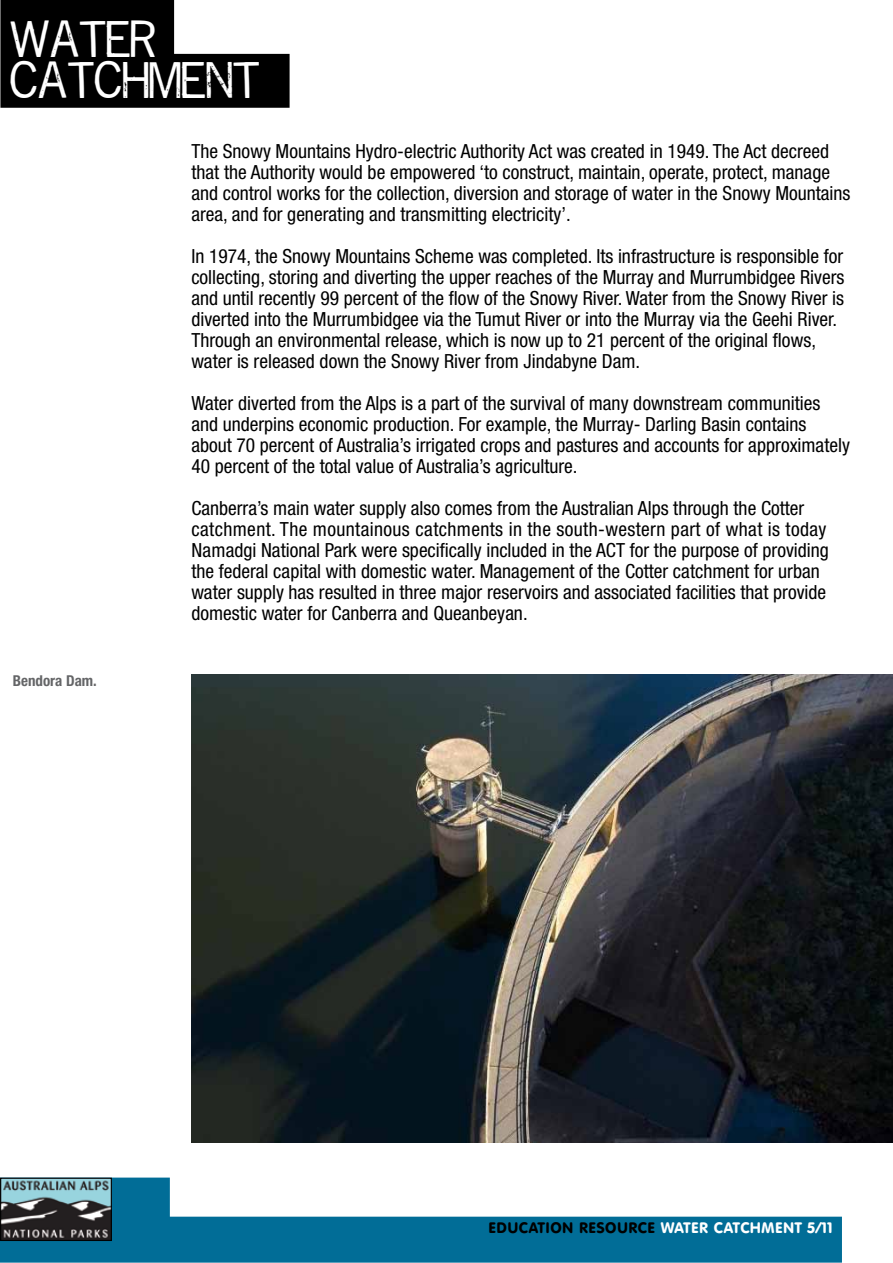
<style>
.page{position:relative;width:893px;height:1263px;background:#fff}
.page>*{position:absolute;margin:0;border:0;box-sizing:border-box;transform-origin:0 0}
.t1{font:39px/40.5px "Reprise Stamp";color:#fff}
.t2{font:condensed 19.5px/21px "Helvetica Neue";color:#000}
.t3{font:15px "VAG Rounded BT";letter-spacing:.03em;color:#fff}
.t4{font:700 condensed 15px "Helvetica Neue";color:#646567}
.s1{color:#000}
</style>
<div class="page">
<svg style="left:0;top:1177px;width:842px;height:85px;fill:#016d97"></svg>
<img style="left:2px;top:1180px;width:108px;height:59px">
<div style="left:0;top:1178px;width:112px;height:63px;border:1px solid #000"></div>
<svg style="left:0;top:0;width:290px;height:108px"></svg>
<img style="left:191px;top:675px;width:702px;height:467px">
<h1 class="t1" style="left:10px;top:19px;width:251px">WATER<br>CATCHMENT</h1>
<p class="t4" style="left:13px;top:671px;width:86px">Bendora Dam.</p>
<p class="t2" style="left:191px;top:140px;width:661px">The Snowy Mountains Hydro-electric Authority Act was created in 1949. The Act decreed that the Authority would be empowered ‘to construct, maintain, operate, protect, manage and control works for the collection, diversion and storage of water in the Snowy Mountains area, and for generating and transmitting electricity’.</p>
<p class="t2" style="left:191px;top:245px;width:655px">In 1974, the Snowy Mountains Scheme was completed. Its infrastructure is responsible for collecting, storing and diverting the upper reaches of the Murray and Murrumbidgee Rivers and until recently 99 percent of the flow of the Snowy River. Water from the Snowy River is diverted into the Murrumbidgee via the Tumut River or into the Murray via the Geehi River.<br>Through an environmental release, which is now up to 21 percent of the original flows, water is released down the Snowy River from Jindabyne Dam.</p>
<p class="t2" style="left:191px;top:392px;width:660px">Water diverted from the Alps is a part of the survival of many downstream communities and underpins economic production. For example, the Murray- Darling Basin contains about 70 percent of Australia’s irrigated crops and pastures and accounts for approximately 40 percent of the total value of Australia’s agriculture.</p>
<p class="t2" style="left:191px;top:497px;width:639px">Canberra’s main water supply also comes from the Australian Alps through the Cotter catchment. The mountainous catchments in the south-western part of what is today Namadgi National Park were specifically included in the ACT for the purpose of providing the federal capital with domestic water. Management of the Cotter catchment for urban water supply has resulted in three major reservoirs and associated facilities that provide domestic water for Canberra and Queanbeyan.</p>
<p class="t3" style="left:488px;top:1218px;width:346px"><span class="s1">EDUCATION RESOURCE</span> WATER CATCHMENT 5/11</p>
</div>
